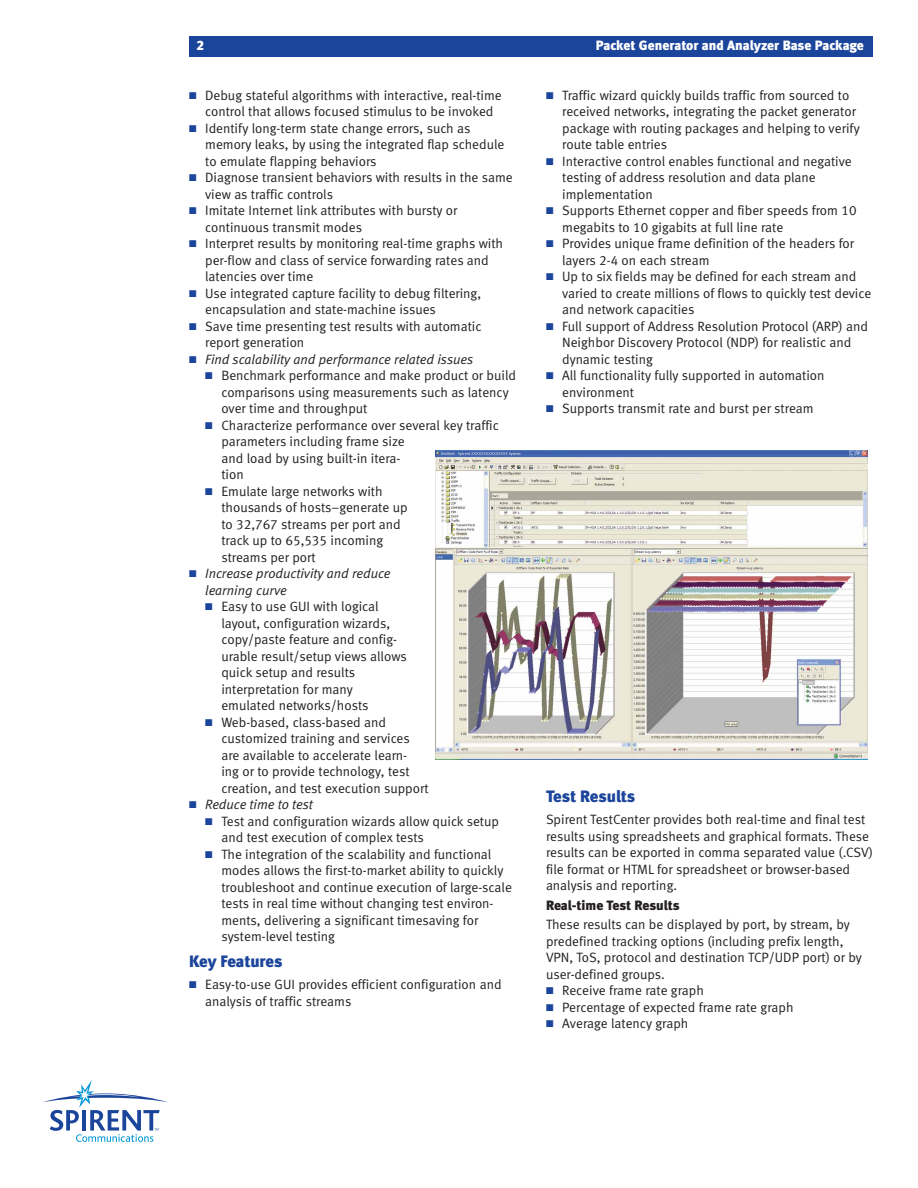
<style>
.page{position:relative;width:918px;height:1188px;background:#fff}
.page>*{position:absolute;margin:0;border:0;box-sizing:border-box;transform-origin:0 0}
.t1{font:16.5px "Meta Black LF";letter-spacing:-.005em;color:#1b449b}
.t2{font:13.5px/16.5px "Meta Normal LF";color:#231f1f}
.t3{font:italic 13.5px/16.5px "Meta Normal LF";color:#231f1f}
.t4{font:13.5px "Meta Black LF";color:#fff}
.t5{font:13.5px "Meta Black LF";color:#231f1f}
.s1{color:#1b449b}
</style>
<div class="page">
<div style="left:189px;top:36px;width:684px;height:21px;background:#1b449b"></div>
<svg style="left:43px;top:1080px;width:125px;height:62px"></svg>
<img style="left:435px;top:451px;width:432px;height:309px">
<p class="t4" style="left:196px;top:40px;width:9px">2</p>
<p class="t4" style="left:596px;top:40px;width:270px">Packet Generator and Analyzer Base Package</p>
<p class="t2" style="left:189px;top:88px;width:314px;text-align:center"><span class="s1">■</span> Debug stateful algorithms with interactive, real-time control that allows focused stimulus to be invoked</p>
<p class="t2" style="left:205px;top:121px;width:301px;text-indent:-16px"><span class="s1">■</span> Identify long-term state change errors, such as memory leaks, by using the integrated flap schedule to emulate flapping behaviors</p>
<p class="t2" style="left:205px;top:171px;width:309px;text-indent:-16px"><span class="s1">■</span> Diagnose transient behaviors with results in the same view as traffic controls</p>
<p class="t2" style="left:205px;top:204px;width:254px;text-indent:-16px"><span class="s1">■</span> Imitate Internet link attributes with bursty or continuous transmit modes</p>
<p class="t2" style="left:205px;top:237px;width:299px;text-indent:-16px"><span class="s1">■</span> Interpret results by monitoring real-time graphs with per-flow and class of service forwarding rates and latencies over time</p>
<p class="t2" style="left:205px;top:286px;width:278px;text-indent:-16px"><span class="s1">■</span> Use integrated capture facility to debug filtering, encapsulation and state-machine issues</p>
<p class="t2" style="left:205px;top:319px;width:278px;text-indent:-16px"><span class="s1">■</span> Save time presenting test results with automatic report generation</p>
<p class="t3" style="left:189px;top:352px;width:286px"><span class="s1">■</span> Find scalability and performance related issues</p>
<p class="t2" style="left:221px;top:369px;width:296px;text-indent:-16px"><span class="s1">■</span> Benchmark performance and make product or build comparisons using measurements such as latency over time and throughput</p>
<p class="t2" style="left:221px;top:418px;width:279px;text-indent:-16px"><span class="s1">■</span> Characterize performance over several key traffic parameters including frame size<br>and load by using built-in itera-<br>tion</p>
<p class="t2" style="left:221px;top:484px;width:188px;text-indent:-16px"><span class="s1">■</span> Emulate large networks with thousands of hosts–generate up to 32,767 streams per port and track up to 65,535 incoming streams per port</p>
<p class="t3" style="left:205px;top:567px;width:187px;text-indent:-16px"><span class="s1">■</span> Increase productivity and reduce learning curve</p>
<p class="t2" style="left:221px;top:600px;width:187px;text-indent:-16px"><span class="s1">■</span> Easy to use GUI with logical layout, configuration wizards, copy/paste feature and config&shy;urable result/setup views allows quick setup and results interpretation for many emulated networks/hosts</p>
<p class="t2" style="left:221px;top:715px;width:209px;text-indent:-16px"><span class="s1">■</span> Web-based, class-based and customized training and services are available to accelerate learn-<br>ing or to provide technology, test creation, and test execution support</p>
<p class="t3" style="left:189px;top:798px;width:125px"><span class="s1">■</span> Reduce time to test</p>
<p class="t2" style="left:221px;top:814px;width:279px;text-indent:-16px"><span class="s1">■</span> Test and configuration wizards allow quick setup and test execution of complex tests</p>
<p class="t2" style="left:221px;top:847px;width:292px;text-indent:-16px"><span class="s1">■</span> The integration of the scalability and functional modes allows the first-to-market ability to quickly troubleshoot and continue execution of large-scale tests in real time without changing test environ&shy;ments, delivering a significant timesaving for system-level testing</p>
<p class="t1" style="left:189px;top:955px;width:95px">Key Features</p>
<p class="t2" style="left:205px;top:978px;width:298px;text-indent:-16px"><span class="s1">■</span> Easy-to-use GUI provides efficient configuration and analysis of traffic streams</p>
<p class="t2" style="left:562px;top:88px;width:299px;text-indent:-16px"><span class="s1">■</span> Traffic wizard quickly builds traffic from sourced to received networks, integrating the packet generator package with routing packages and helping to verify route table entries</p>
<p class="t2" style="left:562px;top:154px;width:291px;text-indent:-16px"><span class="s1">■</span> Interactive control enables functional and negative testing of address resolution and data plane implementation</p>
<p class="t2" style="left:562px;top:204px;width:296px;text-indent:-16px"><span class="s1">■</span> Supports Ethernet copper and fiber speeds from 10 megabits to 10 gigabits at full line rate</p>
<p class="t2" style="left:562px;top:237px;width:293px;text-indent:-16px"><span class="s1">■</span> Provides unique frame definition of the headers for layers 2-4 on each stream</p>
<p class="t2" style="left:562px;top:270px;width:311px;text-indent:-16px"><span class="s1">■</span> Up to six fields may be defined for each stream and varied to create millions of flows to quickly test device and network capacities</p>
<p class="t2" style="left:562px;top:319px;width:307px;text-indent:-16px"><span class="s1">■</span> Full support of Address Resolution Protocol (ARP) and<br>Neighbor Discovery Protocol (NDP) for realistic and dynamic testing</p>
<p class="t2" style="left:562px;top:369px;width:264px;text-indent:-16px"><span class="s1">■</span> All functionality fully supported in automation environment</p>
<p class="t2" style="left:546px;top:402px;width:269px"><span class="s1">■</span> Supports transmit rate and burst per stream</p>
<p class="t1" style="left:546px;top:790px;width:91px">Test Results</p>
<p class="t2" style="left:546px;top:813px;width:328px">Spirent TestCenter provides both real-time and final test results using spreadsheets and graphical formats. These results can be exported in comma separated value (.CSV) file format or HTML for spreadsheet or browser-based analysis and reporting.</p>
<p class="t5" style="left:546px;top:900px;width:135px">Real-time Test Results</p>
<p class="t2" style="left:546px;top:918px;width:317px">These results can be displayed by port, by stream, by predefined tracking options (including prefix length, VPN, ToS, protocol and destination TCP/UDP port) or by user-defined groups.</p>
<p class="t2" style="left:546px;top:984px;width:159px"><span class="s1">■</span> Receive frame rate graph</p>
<p class="t2" style="left:546px;top:1000px;width:249px"><span class="s1">■</span> Percentage of expected frame rate graph</p>
<p class="t2" style="left:546px;top:1017px;width:144px"><span class="s1">■</span> Average latency graph</p>
</div>
